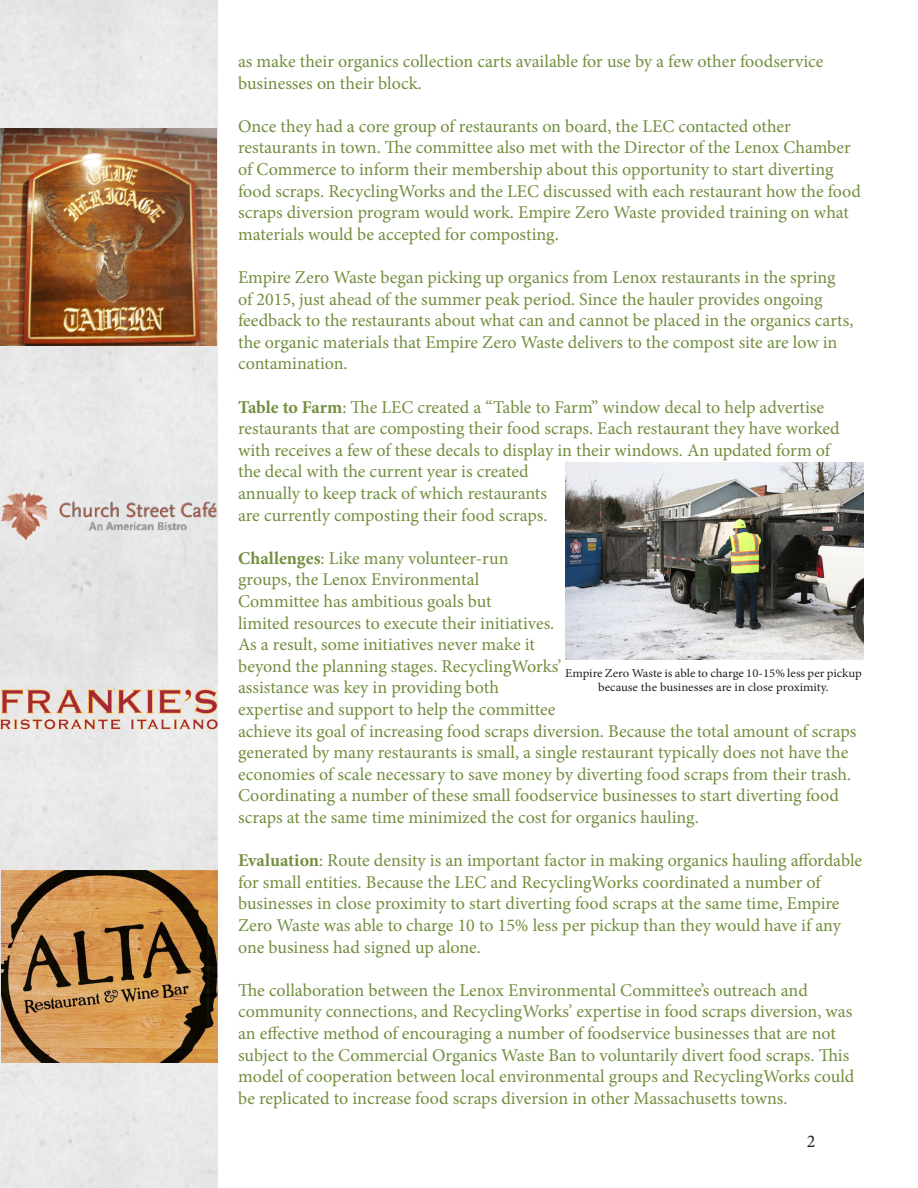
<style>
.page{position:relative;width:918px;height:1188px;background:#fff}
.page>*{position:absolute;margin:0;border:0;box-sizing:border-box;transform-origin:0 0}
.t1{font:18px/21.6px "Minion Pro";color:#728e3e}
.t2{font:18px "Minion Pro";color:#231f20}
.t3{font:12px/14.4px "Minion Pro";letter-spacing:-.005em;color:#231f20;text-align:center;scale:1.06 1}
.s1{font-weight:700}
</style>
<div class="page">
<img style="left:0;top:128px;width:217px;height:218px">
<img style="left:565px;top:463px;width:299px;height:197px">
<img style="left:1px;top:870px;width:217px;height:193px">
<img style="left:0;top:484px;width:218px;height:64px">
<img style="left:0;top:690px;width:218px;height:39px">
<p class="t1" style="left:238px;top:51px;width:587px">as make their organics collection carts available for use by a few other foodservice businesses on their block.</p>
<p class="t1" style="left:238px;top:115px;width:625px">Once they had a core group of restaurants on board, the LEC contacted other restaurants in town. The committee also met with the Director of the Lenox Chamber of Commerce to inform their membership about this opportunity to start diverting food scraps. RecyclingWorks and the LEC discussed with each restaurant how the food scraps diversion program would work. Empire Zero Waste provided training on what materials would be accepted for composting.</p>
<p class="t1" style="left:238px;top:267px;width:617px">Empire Zero Waste began picking up organics from Lenox restaurants in the spring of 2015, just ahead of the summer peak period. Since the hauler provides ongoing feedback to the restaurants about what can and cannot be placed in the organics carts, the organic materials that Empire Zero Waste delivers to the compost site are low in contamination.</p>
<p class="t1" style="left:238px;top:396px;width:603px"><span class="s1">Table to Farm</span>: The LEC created a “Table to Farm” window decal to help advertise restaurants that are composting their food scraps. Each restaurant they have worked with receives a few of these decals to display in their windows. An updated form of the decal with the current year is created<br>annually to keep track of which restaurants<br>are currently composting their food scraps.</p>
<p class="t1" style="left:238px;top:547px;width:272px"><span class="s1">Challenges</span>: Like many volunteer-run groups, the Lenox Environmental</p>
<p class="t1" style="left:238px;top:591px;width:255px">Committee has ambitious goals but</p>
<p class="t1" style="left:238px;top:612px;width:620px">limited resources to execute their initiatives.<br>As a result, some initiatives never make it<br>beyond the planning stages. RecyclingWorks’<br>assistance was key in providing both<br>expertise and support to help the committee<br>achieve its goal of increasing food scraps diversion. Because the total amount of scraps generated by many restaurants is small, a single restaurant typically does not have the economies of scale necessary to save money by diverting food scraps from their trash.<br>Coordinating a number of these small foodservice businesses to start diverting food scraps at the same time minimized the cost for organics hauling.</p>
<p class="t1" style="left:238px;top:850px;width:626px"><span class="s1">Evaluation</span>: Route density is an important factor in making organics hauling affordable for small entities. Because the LEC and RecyclingWorks coordinated a number of businesses in close proximity to start diverting food scraps at the same time, Empire Zero Waste was able to charge 10 to 15% less per pickup than they would have if any one business had signed up alone.</p>
<p class="t1" style="left:238px;top:979px;width:618px">The collaboration between the Lenox Environmental Committee’s outreach and community connections, and RecyclingWorks’ expertise in food scraps diversion, was an effective method of encouraging a number of foodservice businesses that are not subject to the Commercial Organics Waste Ban to voluntarily divert food scraps. This model of cooperation between local environmental groups and RecyclingWorks could be replicated to increase food scraps diversion in other Massachusetts towns.</p>
<p class="t3" style="left:565px;top:666px;width:281px">Empire Zero Waste is able to charge 10-15% less per pickup because the businesses are in close proximity.</p>
<p class="t2" style="left:807px;top:1129px;width:10px">2</p>
</div>
